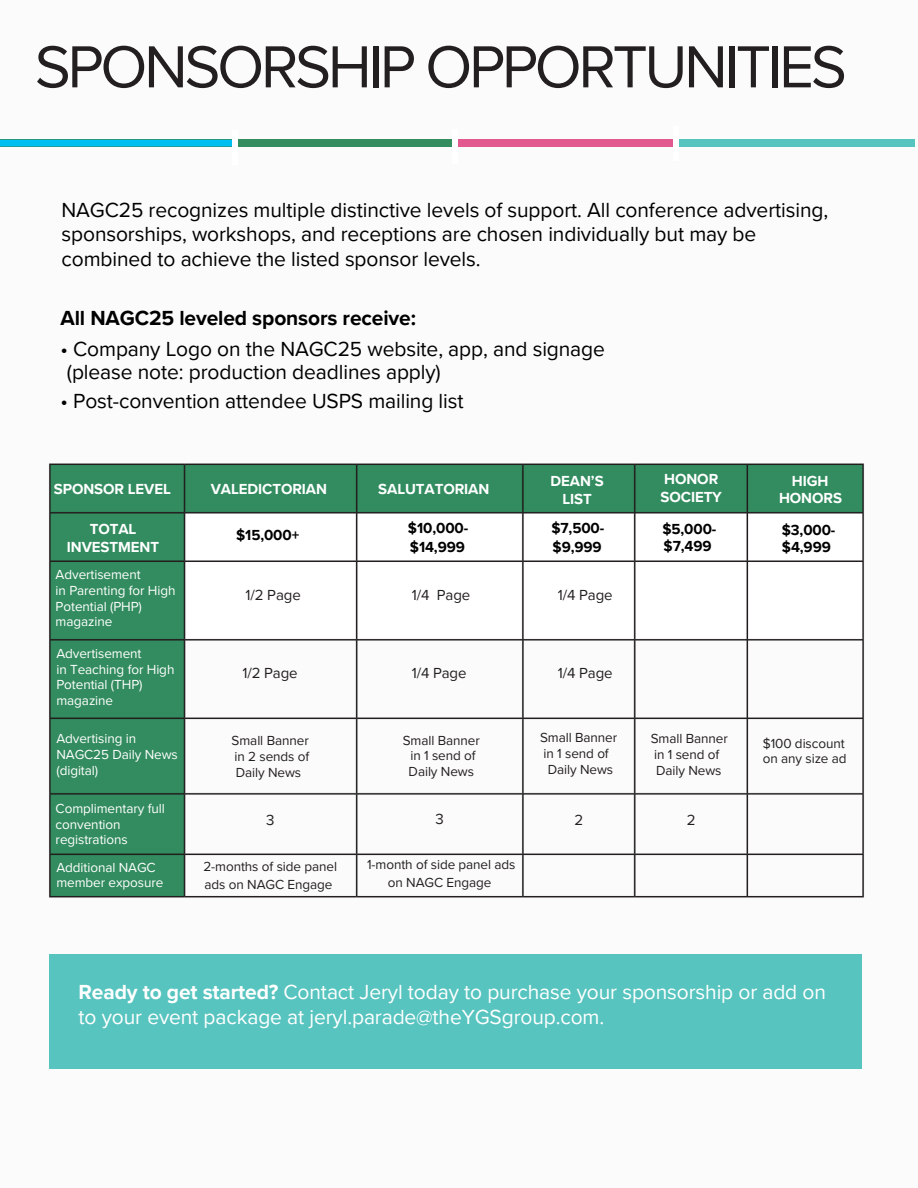
<style>
.page{position:relative;width:918px;height:1188px;background:#fbfbfb}
.page>*{position:absolute;margin:0;border:0;box-sizing:border-box;transform-origin:0 0}
.t1{font:61.5px "Proxima Nova";letter-spacing:-.055em;color:#231f20}
.t2{font:21px/24.8px "Proxima Nova";letter-spacing:-.005em;color:#000}
.t3{font:21px/24.8px "Proxima Nova";letter-spacing:-.005em;color:#fff}
.t4{font:700 21px "Proxima Nova";letter-spacing:-.005em;color:#000}
.t5{font:700 15px/17.5px "Proxima Nova";letter-spacing:-.005em;color:#fff}
.t6{font:700 15px "Proxima Nova";letter-spacing:-.005em;color:#000}
.t7{font:15px "Proxima Nova";letter-spacing:-.005em;color:#231f20}
.t8{font:13.5px/15.8px "Proxima Nova";letter-spacing:-.005em;color:#fff}
.t9{font:13.5px/15.8px "Proxima Nova";letter-spacing:-.005em;color:#231f20}
.s1{font-weight:700}
</style>
<div class="page">
<div style="left:49px;top:955px;width:813px;height:114px;background:#57c4bf"></div>
<img style="left:49px;top:463px;width:815px;height:435px">
<div style="left:0;top:140px;width:455px;height:6px;background:#338d5f"></div>
<div style="left:455px;top:140px;width:459px;height:6px;background:#e2598f"></div>
<svg style="left:0;top:140px;width:233px;height:6px"></svg>
<div style="left:677px;top:140px;width:237px;height:6px;background:#57c4bf"></div>
<hr style="left:233px;top:131px;width:4px;height:33px;background:#fff">
<hr style="left:453px;top:130px;width:4px;height:33px;background:#fff">
<hr style="left:674px;top:127px;width:4px;height:33px;background:#fff">
<p class="t1" style="left:35px;top:31px;width:814px">SPONSORSHIP OPPORTUNITIES</p>
<h1 class="t2" style="left:62px;top:198px;width:768px">NAGC25 recognizes multiple distinctive levels of support. All conference advertising, sponsorships, workshops, and receptions are chosen individually but may be combined to achieve the listed sponsor levels.</h1>
<h2 class="t4" style="left:61px;top:306px;width:357px">All NAGC25 leveled sponsors receive:</h2>
<h2 class="t2" style="left:61px;top:337px;width:546px">• Company Logo on the NAGC25 website, app, and signage</h2>
<h2 class="t2" style="left:61px;top:389px;width:405px">• Post-convention attendee USPS mailing list</h2>
<h2 class="t2" style="left:67px;top:360px;width:375px">(please note: production deadlines apply)</h2>
<p class="t5" style="left:54px;top:480px;width:119px">SPONSOR LEVEL</p>
<h3 class="t5" style="left:90px;top:520px;width:48px">TOTAL</h3>
<h3 class="t5" style="left:67px;top:538px;width:94px">INVESTMENT</h3>
<p class="t8" style="left:56px;top:567px;width:87px">Advertisement</p>
<p class="t8" style="left:56px;top:583px;width:121px">in Parenting for High</p>
<p class="t8" style="left:56px;top:599px;width:88px">Potential (PHP)</p>
<p class="t8" style="left:56px;top:614px;width:58px">magazine</p>
<p class="t8" style="left:56px;top:646px;width:87px">Advertisement</p>
<p class="t8" style="left:56px;top:662px;width:120px">in Teaching for High</p>
<p class="t8" style="left:56px;top:677px;width:88px">Potential (THP)</p>
<p class="t8" style="left:56px;top:693px;width:58px">magazine</p>
<h4 class="t8" style="left:56px;top:731px;width:81px">Advertising in</h4>
<p class="t8" style="left:56px;top:747px;width:123px">NAGC25 Daily News (digital)</p>
<p class="t8" style="left:56px;top:801px;width:111px">Complimentary full</p>
<p class="t8" style="left:56px;top:817px;width:74px">convention registrations</p>
<p class="t8" style="left:56px;top:860px;width:101px">Additional NAGC</p>
<p class="t8" style="left:56px;top:875px;width:108px">member exposure</p>
<h3 class="t5" style="left:211px;top:480px;width:118px">VALEDICTORIAN</h3>
<h3 class="t6" style="left:236px;top:527px;width:65px">$15,000+</h3>
<p class="t7" style="left:245px;top:586px;width:57px">1/2 Page</p>
<p class="t7" style="left:242px;top:664px;width:57px">1/2 Page</p>
<p class="t9" style="left:232px;top:733px;width:79px">Small Banner</p>
<p class="t9" style="left:235px;top:749px;width:76px">in 2 sends of<br>Daily News</p>
<h5 class="t7" style="left:266px;top:811px;width:10px">3</h5>
<h5 class="t9" style="left:203px;top:857px;width:135px;line-height:18px">2-months of side panel ads on NAGC Engage</h5>
<h4 class="t5" style="left:378px;top:480px;width:113px">SALUTATORIAN</h4>
<h3 class="t6" style="left:408px;top:520px;width:62px">$10,000-</h3>
<h4 class="t6" style="left:410px;top:538px;width:56px">$14,999</h4>
<h4 class="t5" style="left:551px;top:472px;width:55px">DEAN’S</h4>
<h3 class="t5" style="left:563px;top:490px;width:31px">LIST</h3>
<h3 class="t6" style="left:551px;top:520px;width:54px">$7,500-</h3>
<h4 class="t6" style="left:553px;top:538px;width:51px">$9,999</h4>
<p class="t7" style="left:412px;top:586px;width:60px">1/4 Page</p>
<h5 class="t7" style="left:558px;top:586px;width:56px">1/4 Page</h5>
<p class="t7" style="left:412px;top:664px;width:56px">1/4 Page</p>
<h5 class="t7" style="left:558px;top:664px;width:56px">1/4 Page</h5>
<p class="t9" style="left:403px;top:733px;width:79px">Small Banner</p>
<p class="t9" style="left:409px;top:748px;width:69px">in 1 send of<br>Daily News</p>
<p class="t9" style="left:540px;top:730px;width:79px">Small Banner</p>
<p class="t9" style="left:544px;top:746px;width:67px">in 1 send of</p>
<h5 class="t9" style="left:548px;top:762px;width:67px">Daily News</h5>
<p class="t7" style="left:436px;top:811px;width:10px">3</p>
<p class="t7" style="left:575px;top:811px;width:10px">2</p>
<p class="t9" style="left:367px;top:856px;width:150px;line-height:18px;text-align:center">1-month of side panel ads on NAGC Engage</p>
<h4 class="t5" style="left:661px;top:471px;width:63px">HONOR<br>SOCIETY</h4>
<h3 class="t6" style="left:662px;top:521px;width:56px">$5,000-</h3>
<h4 class="t6" style="left:664px;top:538px;width:49px">$7,499</h4>
<p class="t9" style="left:651px;top:731px;width:79px">Small Banner</p>
<p class="t9" style="left:654px;top:747px;width:67px">in 1 send of</p>
<p class="t9" style="left:656px;top:763px;width:67px">Daily News</p>
<p class="t7" style="left:687px;top:811px;width:10px">2</p>
<h4 class="t5" style="left:792px;top:472px;width:38px">HIGH</h4>
<h3 class="t5" style="left:779px;top:489px;width:64px">HONORS</h3>
<h3 class="t6" style="left:782px;top:521px;width:55px">$3,000-</h3>
<h4 class="t6" style="left:782px;top:538px;width:50px">$4,999</h4>
<p class="t9" style="left:763px;top:736px;width:85px">$100 discount on any size ad</p>
<h2 class="t3" style="left:79px;top:980px;width:749px"><span class="s1">Ready to get started?</span> Contact Jeryl today to purchase your sponsorship or add on to your event package at jeryl.parade@theYGSgroup.com.</h2>
</div>
